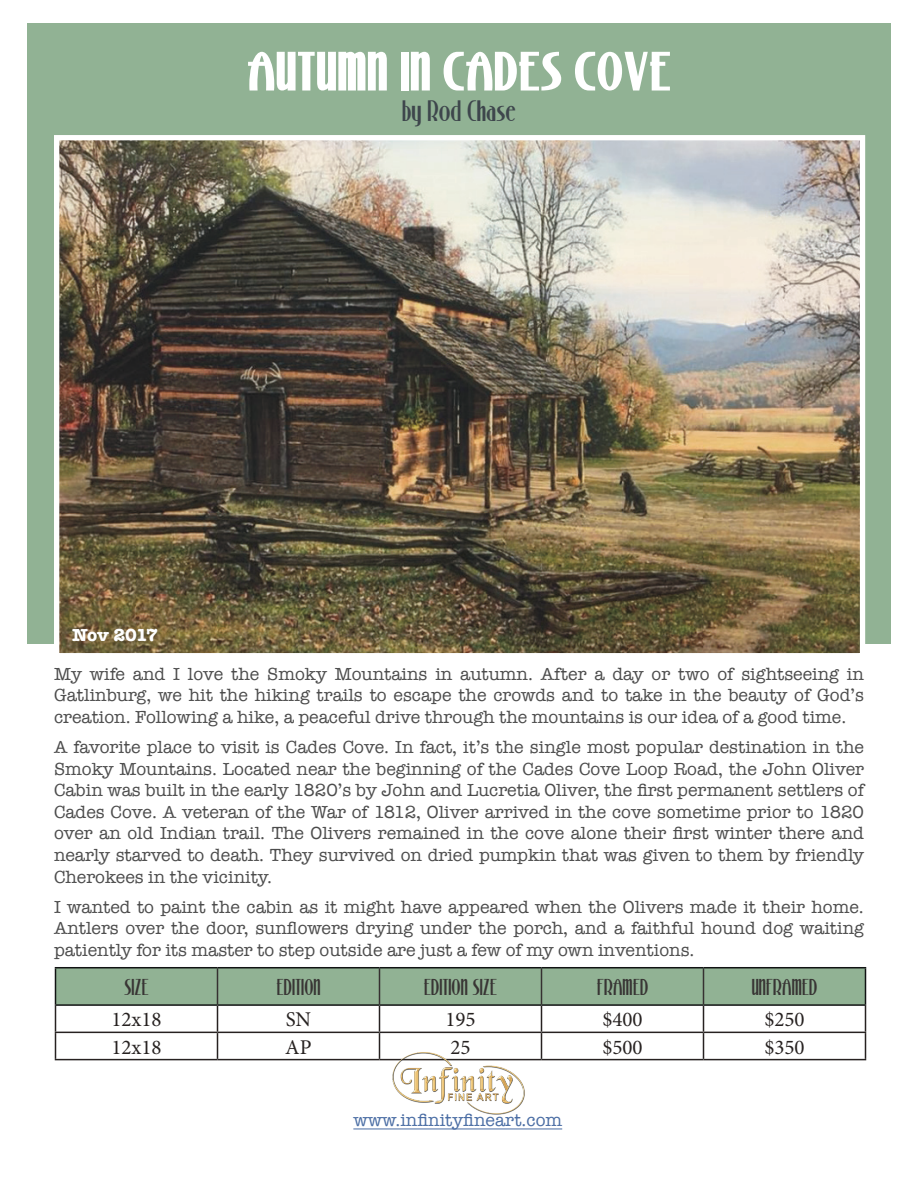
<style>
.page{position:relative;width:918px;height:1188px;background:#fff}
.page>*{position:absolute;margin:0;border:0;box-sizing:border-box;transform-origin:0 0}
.t1{font:700 51px "Stony Island NF";color:#fff}
.t2{font:27px "Stony Island NF";color:#3e464c}
.t3{font:21px "Stony Island NF";color:#383534}
.t4{font:21px "Minion Pro";color:#272221}
.t5{font:18px/21.6px "American Typewriter";color:#4c4c4c;text-align:justify}
.t6{font:18px "American Typewriter";color:#4a6da4}
.t7{font:700 18px "American Typewriter";letter-spacing:-.035em;color:#fff}
</style>
<div class="page">
<div style="left:27px;top:23px;width:864px;height:621px;background:#91b294"></div>
<img style="left:60px;top:141px;width:799px;height:511px">
<div style="left:54px;top:135px;width:811px;height:523px;border:5px solid #fff"></div>
<svg style="left:55px;top:968px;width:811px;height:91px"></svg>
<hr style="left:55px;top:1059px;width:163px;height:1px;background:#272221">
<hr style="left:218px;top:1059px;width:162px;height:1px;background:#272221">
<hr style="left:542px;top:1059px;width:162px;height:1px;background:#272221">
<hr style="left:704px;top:1059px;width:162px;height:1px;background:#272221">
<hr style="left:217px;top:968px;width:1px;height:36px;background:#363131">
<hr style="left:379px;top:968px;width:1px;height:36px;background:#363131">
<hr style="left:541px;top:968px;width:1px;height:36px;background:#363131">
<hr style="left:703px;top:968px;width:1px;height:36px;background:#363131">
<hr style="left:55px;top:967px;width:163px;height:1px;background:#111313">
<hr style="left:55px;top:968px;width:1px;height:36px;background:#111313">
<hr style="left:218px;top:967px;width:162px;height:1px;background:#111313">
<hr style="left:380px;top:967px;width:162px;height:1px;background:#111313">
<hr style="left:542px;top:967px;width:162px;height:1px;background:#111313">
<hr style="left:704px;top:967px;width:162px;height:1px;background:#111313">
<hr style="left:865px;top:968px;width:1px;height:36px;background:#111313">
<hr style="left:55px;top:1004px;width:163px;height:2px;background:#111313">
<hr style="left:218px;top:1004px;width:162px;height:2px;background:#111313">
<hr style="left:380px;top:1004px;width:162px;height:2px;background:#111313">
<hr style="left:542px;top:1004px;width:162px;height:2px;background:#111313">
<hr style="left:704px;top:1004px;width:162px;height:2px;background:#111313">
<hr style="left:353px;top:1129px;width:209px;height:1px;background:#4a6da4">
<img style="left:373px;top:1049px;width:169px;height:81px">
<p class="t1" style="left:247px;top:43px;width:426px">AUTUMN IN CADES COVE</p>
<p class="t2" style="left:402px;top:93px;width:115px">by Rod Chase</p>
<p class="t7" style="left:72px;top:619px;width:87px">Nov 2017</p>
<p class="t5" style="left:54px;top:662px;width:812px">My wife and I love the Smoky Mountains in autumn. After a day or two of sightseeing in Gatlinburg, we hit the hiking trails to escape the crowds and to take in the beauty of God’s creation. Following a hike, a peaceful drive through the mountains is our idea of a good time.</p>
<p class="t5" style="left:54px;top:736px;width:812px">A favorite place to visit is Cades Cove. In fact, it’s the single most popular destination in the Smoky Mountains. Located near the beginning of the Cades Cove Loop Road, the John Oliver Cabin was built in the early 1820’s by John and Lucretia Oliver, the first permanent settlers of Cades Cove. A veteran of the War of 1812, Oliver arrived in the cove sometime prior to 1820 over an old Indian trail. The Olivers remained in the cove alone their first winter there and nearly starved to death. They survived on dried pumpkin that was given to them by friendly Cherokees in the vicinity.</p>
<p class="t5" style="left:54px;top:895px;width:812px">I wanted to paint the cabin as it might have appeared when the Olivers made it their home.<br>Antlers over the door, sunflowers drying under the porch, and a faithful hound dog waiting patiently for its master to step outside are just a few of my own inventions.</p>
<p class="t3" style="left:124px;top:974px;width:26px">SIZE</p>
<p class="t3" style="left:276px;top:974px;width:46px">EDITION</p>
<p class="t3" style="left:424px;top:974px;width:75px">EDITION SIZE</p>
<p class="t3" style="left:597px;top:974px;width:53px">FRAMED</p>
<p class="t3" style="left:752px;top:974px;width:67px">UNFRAMED</p>
<p class="t4" style="left:111px;top:1006px;width:52px">12x18</p>
<p class="t4" style="left:286px;top:1006px;width:27px">SN</p>
<p class="t4" style="left:445px;top:1006px;width:32px">195</p>
<p class="t4" style="left:602px;top:1006px;width:42px">$400</p>
<p class="t4" style="left:764px;top:1006px;width:42px">$250</p>
<p class="t4" style="left:111px;top:1033px;width:52px">12x18</p>
<p class="t4" style="left:285px;top:1033px;width:28px">AP</p>
<p class="t4" style="left:450px;top:1033px;width:22px">25</p>
<p class="t4" style="left:602px;top:1033px;width:42px">$500</p>
<p class="t4" style="left:764px;top:1033px;width:42px">$350</p>
<p class="t6" style="left:353px;top:1106px;width:210px">www.infinityfineart.com</p>
</div>
